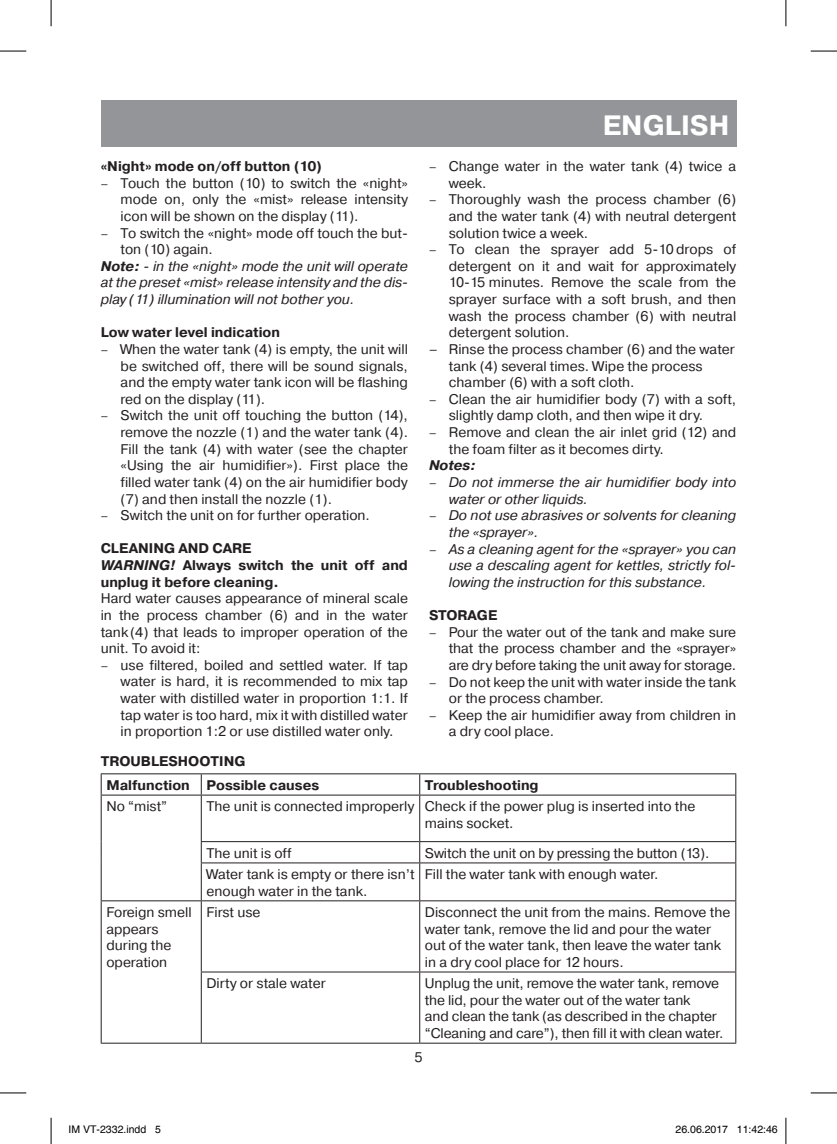
<style>
.page{position:relative;width:837px;height:1144px;background:#fff}
.page>*{position:absolute;margin:0;border:0;box-sizing:border-box;transform-origin:0 0}
.t1{font:700 28px "Pragmatica C";color:#fff}
.t2{font:14px/16.6px "Pragmatica C";color:#231f20}
.t3{font:italic 14px/16.6px "Pragmatica C";color:#231f20}
.t4{font:700 14px/16.6px "Pragmatica C";color:#231f20}
.t5{font:italic 700 14px "Pragmatica C";color:#231f20}
.t6{font:10.5px "Helvetica";color:#000}
.s1{font-size:12.25px}
.s2{font-weight:700}
.s3{font-style:italic}
</style>
<div class="page">
<div style="left:101px;top:101px;width:635px;height:46px;background:#939598"></div>
<hr style="left:101px;top:773px;width:100px;height:1px;background:#231f20">
<hr style="left:201px;top:773px;width:218px;height:1px;background:#231f20">
<hr style="left:419px;top:773px;width:317px;height:1px;background:#231f20">
<hr style="left:101px;top:795px;width:100px;height:1px;background:#231f20">
<hr style="left:201px;top:795px;width:218px;height:1px;background:#231f20">
<hr style="left:419px;top:795px;width:317px;height:1px;background:#231f20">
<hr style="left:201px;top:841px;width:218px;height:1px;background:#231f20">
<hr style="left:419px;top:841px;width:317px;height:1px;background:#231f20">
<hr style="left:201px;top:862px;width:218px;height:1px;background:#231f20">
<hr style="left:419px;top:862px;width:317px;height:1px;background:#231f20">
<hr style="left:101px;top:900px;width:100px;height:1px;background:#231f20">
<hr style="left:201px;top:900px;width:218px;height:1px;background:#231f20">
<hr style="left:419px;top:900px;width:317px;height:1px;background:#231f20">
<hr style="left:201px;top:971px;width:218px;height:1px;background:#231f20">
<hr style="left:419px;top:971px;width:317px;height:1px;background:#231f20">
<hr style="left:101px;top:1043px;width:100px;height:1px;background:#231f20">
<hr style="left:201px;top:1043px;width:218px;height:1px;background:#231f20">
<hr style="left:419px;top:1043px;width:317px;height:1px;background:#231f20">
<svg style="left:101px;top:774px;width:1px;height:21px"></svg>
<hr style="left:101px;top:795px;width:1px;height:47px;background:#231f20">
<svg style="left:101px;top:842px;width:1px;height:21px"></svg>
<hr style="left:101px;top:863px;width:1px;height:37px;background:#231f20">
<hr style="left:101px;top:901px;width:1px;height:71px;background:#231f20">
<hr style="left:101px;top:972px;width:1px;height:71px;background:#231f20">
<svg style="left:201px;top:774px;width:1px;height:21px"></svg>
<svg style="left:419px;top:774px;width:1px;height:21px"></svg>
<svg style="left:735px;top:774px;width:1px;height:21px"></svg>
<hr style="left:201px;top:795px;width:1px;height:46px;background:#231f20">
<hr style="left:419px;top:795px;width:1px;height:46px;background:#231f20">
<hr style="left:735px;top:795px;width:1px;height:46px;background:#231f20">
<svg style="left:201px;top:842px;width:1px;height:20px"></svg>
<svg style="left:419px;top:842px;width:1px;height:20px"></svg>
<svg style="left:735px;top:842px;width:1px;height:20px"></svg>
<hr style="left:201px;top:863px;width:1px;height:37px;background:#231f20">
<hr style="left:419px;top:863px;width:1px;height:37px;background:#231f20">
<hr style="left:735px;top:863px;width:1px;height:37px;background:#231f20">
<hr style="left:201px;top:901px;width:1px;height:70px;background:#231f20">
<hr style="left:419px;top:901px;width:1px;height:70px;background:#231f20">
<hr style="left:735px;top:901px;width:1px;height:70px;background:#231f20">
<hr style="left:201px;top:972px;width:1px;height:71px;background:#231f20">
<hr style="left:419px;top:972px;width:1px;height:71px;background:#231f20">
<hr style="left:735px;top:972px;width:1px;height:71px;background:#231f20">
<svg style="left:0;top:51px;width:26px;height:1px"></svg>
<svg style="left:810px;top:51px;width:26px;height:1px"></svg>
<svg style="left:0;top:1092px;width:26px;height:1px"></svg>
<svg style="left:810px;top:1092px;width:26px;height:1px"></svg>
<svg style="left:51px;top:0;width:1px;height:26px"></svg>
<svg style="left:51px;top:1118px;width:1px;height:26px"></svg>
<svg style="left:785px;top:0;width:1px;height:26px"></svg>
<svg style="left:785px;top:1118px;width:1px;height:26px"></svg>
<p class="t4" style="left:101px;top:158px;width:223px">«Night» mode on/off button (10)</p>
<p class="t2" style="left:121px;top:175px;width:289px;text-align:justify;text-indent:-20px"><span class="s1">–</span> Touch the button (10) to switch the «night» mode on, only the «mist» release intensity icon will be shown on the display (11).</p>
<p class="t2" style="left:101px;top:224px;width:309px"><span class="s1">–</span> To switch the «night» mode off touch the but-</p>
<p class="t2" style="left:121px;top:241px;width:94px">ton (10) again.</p>
<p class="t3" style="left:101px;top:258px;width:309px"><span class="s2">Note:</span> - in the «night» mode the unit will operate</p>
<p class="t3" style="left:101px;top:274px;width:309px">at the preset «mist» release intensity and the dis-</p>
<p class="t3" style="left:101px;top:291px;width:255px">play (11) illumination will not bother you.</p>
<p class="t4" style="left:101px;top:324px;width:181px">Low water level indication</p>
<p class="t2" style="left:121px;top:341px;width:289px;text-align:justify;text-indent:-20px"><span class="s1">–</span> When the water tank (4) is empty, the unit will be switched off, there will be sound signals, and the empty water tank icon will be flashing red on the display (11).</p>
<p class="t2" style="left:121px;top:407px;width:289px;text-align:justify;text-indent:-20px"><span class="s1">–</span> Switch the unit off touching the button (14), remove the nozzle (1) and the water tank (4).<br>Fill the tank (4) with water (see the chapter «Using the air humidifier»). First place the filled water tank (4) on the air humidifier body (7) and then install the nozzle (1).</p>
<p class="t2" style="left:101px;top:507px;width:271px"><span class="s1">–</span> Switch the unit on for further operation.</p>
<p class="t4" style="left:101px;top:540px;width:308px">CLEANING AND CARE<br><span class="s3">WARNING!</span> Always switch the unit off and unplug it before cleaning.</p>
<p class="t2" style="left:101px;top:590px;width:309px;text-align:justify">Hard water causes appearance of mineral scale in the process chamber (6) and in the water tank(4) that leads to improper operation of the unit. To avoid it:</p>
<p class="t2" style="left:121px;top:657px;width:289px;text-align:justify;text-indent:-20px"><span class="s1">–</span> use filtered, boiled and settled water. If tap water is hard, it is recommended to mix tap water with distilled water in proportion 1:1. If tap water is too hard, mix it with distilled water in proportion 1:2 or use distilled water only.</p>
<p class="t4" style="left:106px;top:750px;width:214px;line-height:23.4px;text-indent:-6px">TROUBLESHOOTING<br>Malfunction Possible causes</p>
<h1 class="t1" style="left:602px;top:109px;width:128px">ENGLISH</h1>
<p class="t2" style="left:448px;top:158px;width:289px;text-indent:-20px"><span class="s1">–</span> Change water in the water tank (4) twice a week.</p>
<p class="t2" style="left:448px;top:191px;width:289px;text-align:justify;text-indent:-20px"><span class="s1">–</span> Thoroughly wash the process chamber (6) and the water tank (4) with neutral detergent solution twice a week.</p>
<p class="t2" style="left:448px;top:241px;width:289px;text-align:justify;text-indent:-20px"><span class="s1">–</span> To clean the sprayer add 5-10drops of detergent on it and wait for approximately 10-15 minutes. Remove the scale from the sprayer surface with a soft brush, and then wash the process chamber (6) with neutral detergent solution.</p>
<p class="t2" style="left:449px;top:341px;width:287px;text-indent:-20px">– Rinse the process chamber (6) and the water tank (4) several times. Wipe the process chamber (6) with a soft cloth.</p>
<p class="t2" style="left:448px;top:391px;width:289px;text-indent:-20px"><span class="s1">–</span> Clean the air humidifier body (7) with a soft, slightly damp cloth, and then wipe it dry.</p>
<p class="t2" style="left:448px;top:424px;width:289px;text-indent:-20px"><span class="s1">–</span> Remove and clean the air inlet grid (12) and the foam filter as it becomes dirty.</p>
<p class="t5" style="left:429px;top:458px;width:48px">Notes:</p>
<p class="t3" style="left:448px;top:474px;width:289px;text-indent:-20px"><span class="s1">–</span> Do not immerse the air humidifier body into water or other liquids.</p>
<p class="t3" style="left:448px;top:507px;width:289px;text-indent:-20px"><span class="s1">–</span> Do not use abrasives or solvents for cleaning the «sprayer».</p>
<p class="t3" style="left:448px;top:540px;width:289px;text-align:justify;text-indent:-20px"><span class="s1">–</span> As a cleaning agent for the «sprayer» you can use a descaling agent for kettles, strictly fol&shy;lowing the instruction for this substance.</p>
<p class="t4" style="left:429px;top:607px;width:70px">STORAGE</p>
<p class="t2" style="left:448px;top:624px;width:289px;text-align:justify;text-indent:-20px"><span class="s1">–</span> Pour the water out of the tank and make sure that the process chamber and the «sprayer» are dry before taking the unit away for storage.</p>
<p class="t2" style="left:448px;top:673px;width:289px;text-indent:-20px"><span class="s1">–</span> Do not keep the unit with water inside the tank or the process chamber.</p>
<p class="t2" style="left:448px;top:707px;width:289px;text-indent:-20px"><span class="s1">–</span> Keep the air humidifier away from children in a dry cool place.</p>
<p class="t4" style="left:425px;top:777px;width:115px">Troubleshooting</p>
<p class="t2" style="left:106px;top:798px;width:62px">No “mist”</p>
<p class="t2" style="left:425px;top:798px;width:272px;text-indent:-218px">The unit is connected improperly Check if the power plug is inserted into the mains socket.</p>
<p class="t2" style="left:206px;top:845px;width:87px">The unit is off</p>
<p class="t2" style="left:425px;top:845px;width:286px">Switch the unit on by pressing the button (13).</p>
<p class="t2" style="left:206px;top:866px;width:209px">Water tank is empty or there isn’t enough water in the tank.</p>
<p class="t2" style="left:425px;top:866px;width:235px">Fill the water tank with enough water.</p>
<p class="t2" style="left:106px;top:904px;width:87px">Foreign smell appears during the operation</p>
<p class="t2" style="left:206px;top:904px;width:55px">First use</p>
<p class="t2" style="left:425px;top:904px;width:307px">Disconnect the unit from the mains. Remove the water tank, remove the lid and pour the water out of the water tank, then leave the water tank in a dry cool place for 12 hours.</p>
<p class="t2" style="left:206px;top:975px;width:121px">Dirty or stale water</p>
<p class="t2" style="left:425px;top:975px;width:300px">Unplug the unit, remove the water tank, remove the lid, pour the water out of the water tank<br>and clean the tank (as described in the chapter “Cleaning and care”), then fill it with clean water.</p>
<p class="t2" style="left:414px;top:1049px;width:10px">5</p>
<p class="t6" style="left:69px;top:1123px;width:94px">IM VT-2332.indd 5</p>
<p class="t6" style="left:675px;top:1123px;width:104px">26.06.2017 11:42:46</p>
</div>
